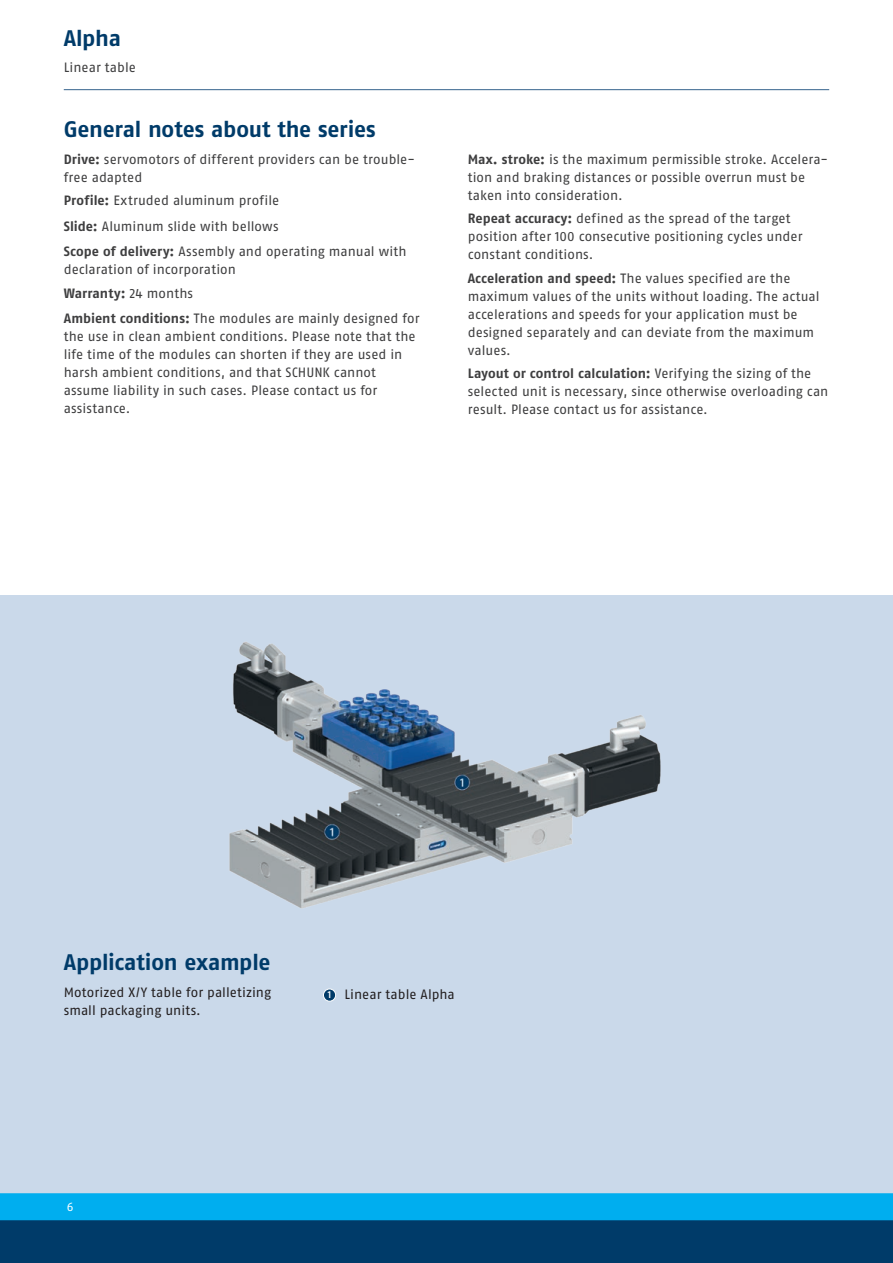
<style>
.page{position:relative;width:893px;height:1263px;background:#fff}
.page>*{position:absolute;margin:0;border:0;box-sizing:border-box;transform-origin:0 0}
.t1{font:700 22.5px "SCHUNK Fago Pro";letter-spacing:-.01em;color:#003b69}
.t2{font:13.5px/18px "SCHUNK Fago Pro";letter-spacing:.005em;color:#3e3e3f}
.t3{font:13.5px/18px "SCHUNK Fago Pro";color:#231f20}
.t4{font:12px "SCHUNK Fago Pro";color:#fff}
.s1{font-weight:700}
.s2{font-weight:500;font-size:10.2px;color:#fff}
</style>
<div class="page">
<div style="left:0;top:595px;width:893px;height:612px;background:#cad9ea"></div>
<div style="left:0;top:1202px;width:893px;height:61px;background:#003b69"></div>
<div style="left:0;top:1193px;width:893px;height:27px;background:#00aeef"></div>
<hr style="left:64px;top:89px;width:765px;height:1px;background:#35628d">
<img style="left:229px;top:642px;width:432px;height:266px">
<div style="left:323px;top:989px;width:13px;height:12px;background:#003b69;border-radius:50%"></div>
<div style="left:323px;top:989px;width:13px;height:12px;border:1px solid #fff;border-radius:50%"></div>
<h1 class="t1" style="left:64px;top:24px;width:59px">Alpha</h1>
<p class="t2" style="left:64px;top:59px;width:74px">Linear table</p>
<h1 class="t1" style="left:64px;top:116px;width:313px">General notes about the series</h1>
<p class="t2" style="left:64px;top:150px;width:353px"><span class="s1">Drive:</span> servomotors of different providers can be trouble&shy;free adapted</p>
<p class="t2" style="left:64px;top:188px;width:344px;line-height:25.5px"><span class="s1">Profile:</span> Extruded aluminum profile<br><span class="s1">Slide:</span> Aluminum slide with bellows<br><span class="s1">Scope of delivery:</span> Assembly and operating manual with</p>
<p class="t2" style="left:64px;top:258px;width:174px;line-height:23.5px">declaration of incorporation<br><span class="s1">Warranty:</span> 24 months</p>
<p class="t2" style="left:64px;top:310px;width:357px"><span class="s1">Ambient conditions:</span> The modules are mainly designed for the use in clean ambient conditions. Please note that the life time of the modules can shorten if they are used in harsh ambient conditions, and that SCHUNK cannot assume liability in such cases. Please contact us for assistance.</p>
<p class="t2" style="left:468px;top:150px;width:362px"><span class="s1">Max. stroke:</span> is the maximum permissible stroke. Accelera&shy;tion and braking distances or possible overrun must be taken into consideration.</p>
<p class="t2" style="left:468px;top:210px;width:336px"><span class="s1">Repeat accuracy:</span> defined as the spread of the target position after 100 consecutive positioning cycles under constant conditions.</p>
<p class="t2" style="left:468px;top:269px;width:353px"><span class="s1">Acceleration and speed:</span> The values specified are the maximum values of the units without loading. The actual accelerations and speeds for your application must be designed separately and can deviate from the maximum values.</p>
<p class="t2" style="left:468px;top:364px;width:362px"><span class="s1">Layout or control calculation:</span> Verifying the sizing of the selected unit is necessary, since otherwise overloading can result. Please contact us for assistance.</p>
<h1 class="t1" style="left:64px;top:949px;width:208px">Application example</h1>
<p class="t3" style="left:64px;top:983px;width:209px">Motorized X/Y table for palletizing small packaging units.</p>
<p class="t3" style="left:328px;top:986px;width:129px"><span class="s2">1</span> Linear table Alpha</p>
<p class="t4" style="left:67px;top:1199px;width:8px">6</p>
</div>
